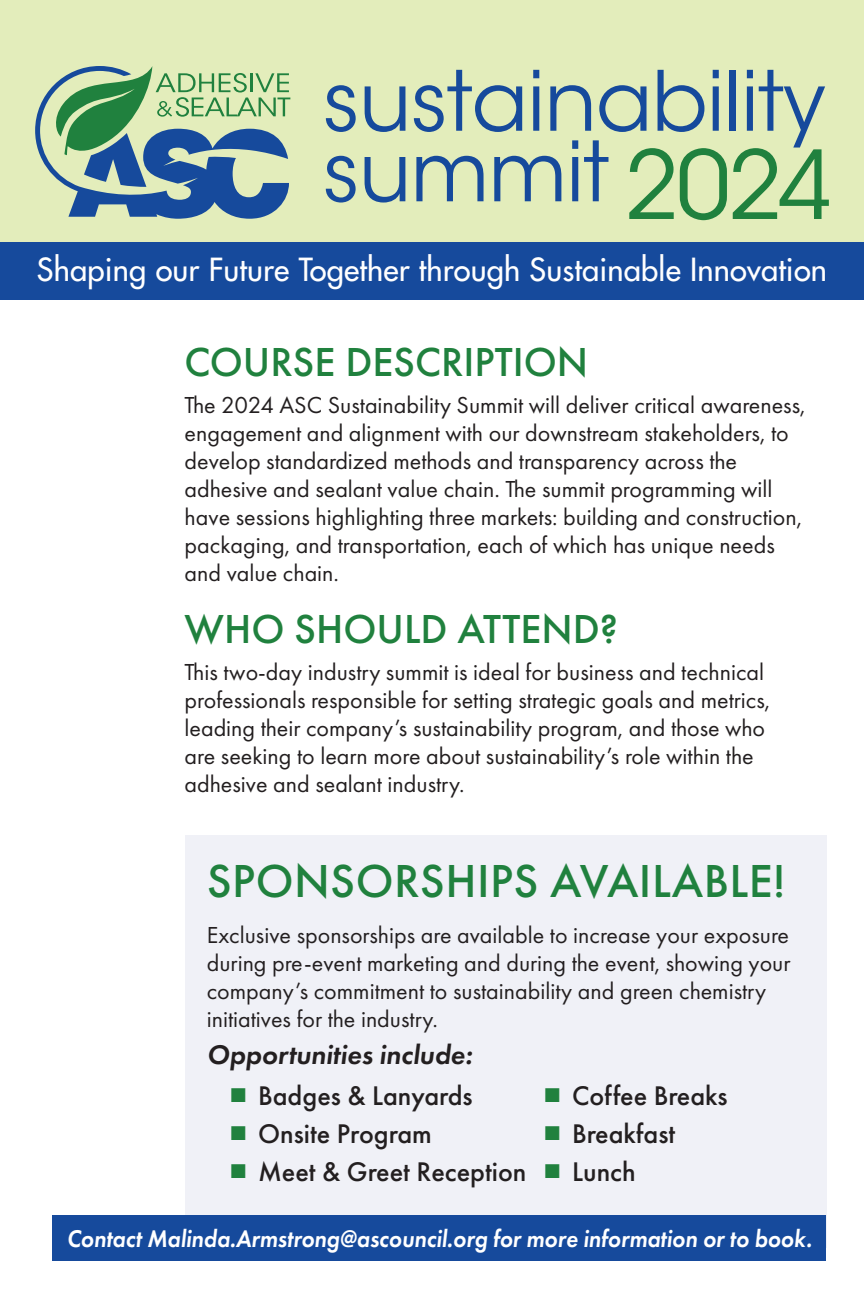
<style>
.page{position:relative;width:864px;height:1296px;background:#fff}
.page>*{position:absolute;margin:0;border:0;box-sizing:border-box;transform-origin:0 0}
.t1{font:500 48px "Futura PT";letter-spacing:.01em;color:#20813e}
.t2{font:500 42px "Futura PT";color:#20813e}
.t3{font:500 31px "Futura Std";letter-spacing:.005em;color:#fff}
.t4{font:500 28px "Futura PT";color:#231f20}
.t5{font:italic 600 28px "Futura PT";color:#231f20}
.t6{font:italic 600 25px "Futura PT";color:#fff;scale:.92 1}
.t7{font:24px/28px "Futura PT";color:#231f20}
.s1{color:#20813e}
</style>
<div class="page">
<div style="left:0;top:0;width:864px;height:256px;background:#e3edbb"></div>
<div style="left:185px;top:836px;width:641px;height:412px;background:#f0f1f7"></div>
<div style="left:52px;top:1215px;width:774px;height:46px;background:#164a9c"></div>
<svg style="left:35px;top:66px;width:255px;height:153px"></svg>
<svg style="left:326px;top:85px;width:30px;height:47px"></svg>
<svg style="left:365px;top:86px;width:40px;height:46px"></svg>
<svg style="left:414px;top:70px;width:108px;height:62px"></svg>
<svg style="left:533px;top:70px;width:6px;height:61px"></svg>
<svg style="left:550px;top:85px;width:41px;height:46px"></svg>
<svg style="left:599px;top:85px;width:48px;height:47px"></svg>
<svg style="left:658px;top:70px;width:46px;height:62px"></svg>
<svg style="left:713px;top:70px;width:6px;height:61px"></svg>
<div style="left:730px;top:70px;width:6px;height:61px;background:#164a9c"></div>
<svg style="left:326px;top:156px;width:30px;height:47px"></svg>
<svg style="left:365px;top:157px;width:40px;height:46px"></svg>
<svg style="left:416px;top:156px;width:68px;height:45px"></svg>
<svg style="left:494px;top:156px;width:67px;height:45px"></svg>
<svg style="left:572px;top:140px;width:6px;height:61px"></svg>
<svg style="left:584px;top:140px;width:24px;height:61px"></svg>
<svg style="left:629px;top:148px;width:45px;height:71px"></svg>
<svg style="left:680px;top:148px;width:47px;height:72px"></svg>
<svg style="left:733px;top:70px;width:96px;height:149px"></svg>
<div style="left:0;top:242px;width:864px;height:58px;background:#164a9c"></div>
<p class="t3" style="left:37px;top:251px;width:792px">Shaping our Future Together through Sustainable Innovation</p>
<h2 class="t2" style="left:185px;top:337px;width:405px">COURSE DESCRIPTION</h2>
<p class="t7" style="left:185px;top:391px;width:623px">The 2024 ASC Sustainability Summit will deliver critical awareness, engagement and alignment with our downstream stakeholders, to develop standardized methods and transparency across the adhesive and sealant value chain. The summit programming will have sessions highlighting three markets: building and construction, packaging, and transportation, each of which has unique needs and value chain.</p>
<h2 class="t2" style="left:185px;top:603px;width:435px">WHO SHOULD ATTEND?</h2>
<p class="t7" style="left:185px;top:657px;width:587px">This two-day industry summit is ideal for business and technical professionals responsible for setting strategic goals and metrics, leading their company’s sustainability program, and those who are seeking to learn more about sustainability’s role within the adhesive and sealant industry.</p>
<h1 class="t1" style="left:207px;top:852px;width:580px">SPONSORSHIPS AVAILABLE!</h1>
<p class="t7" style="left:207px;top:921px;width:585px">Exclusive sponsorships are available to increase your exposure during pre-event marketing and during the event, showing your company’s commitment to sustainability and green chemistry initiatives for the industry.</p>
<p class="t5" style="left:207px;top:1036px;width:267px">Opportunities include:</p>
<p class="t4" style="left:231px;top:1078px;width:243px"><span class="s1">■</span> Badges &amp; Lanyards</p>
<p class="t4" style="left:545px;top:1078px;width:184px"><span class="s1">■</span> Coffee Breaks</p>
<p class="t4" style="left:231px;top:1117px;width:203px"><span class="s1">■</span> Onsite Program</p>
<p class="t4" style="left:545px;top:1117px;width:132px"><span class="s1">■</span> Breakfast</p>
<p class="t4" style="left:231px;top:1155px;width:406px"><span class="s1">■</span> Meet &amp; Greet Reception <span class="s1">■</span> Lunch</p>
<p class="t6" style="left:67px;top:1222px;width:812px">Contact Malinda.Armstrong@ascouncil.org for more information or to book.</p>
</div>
